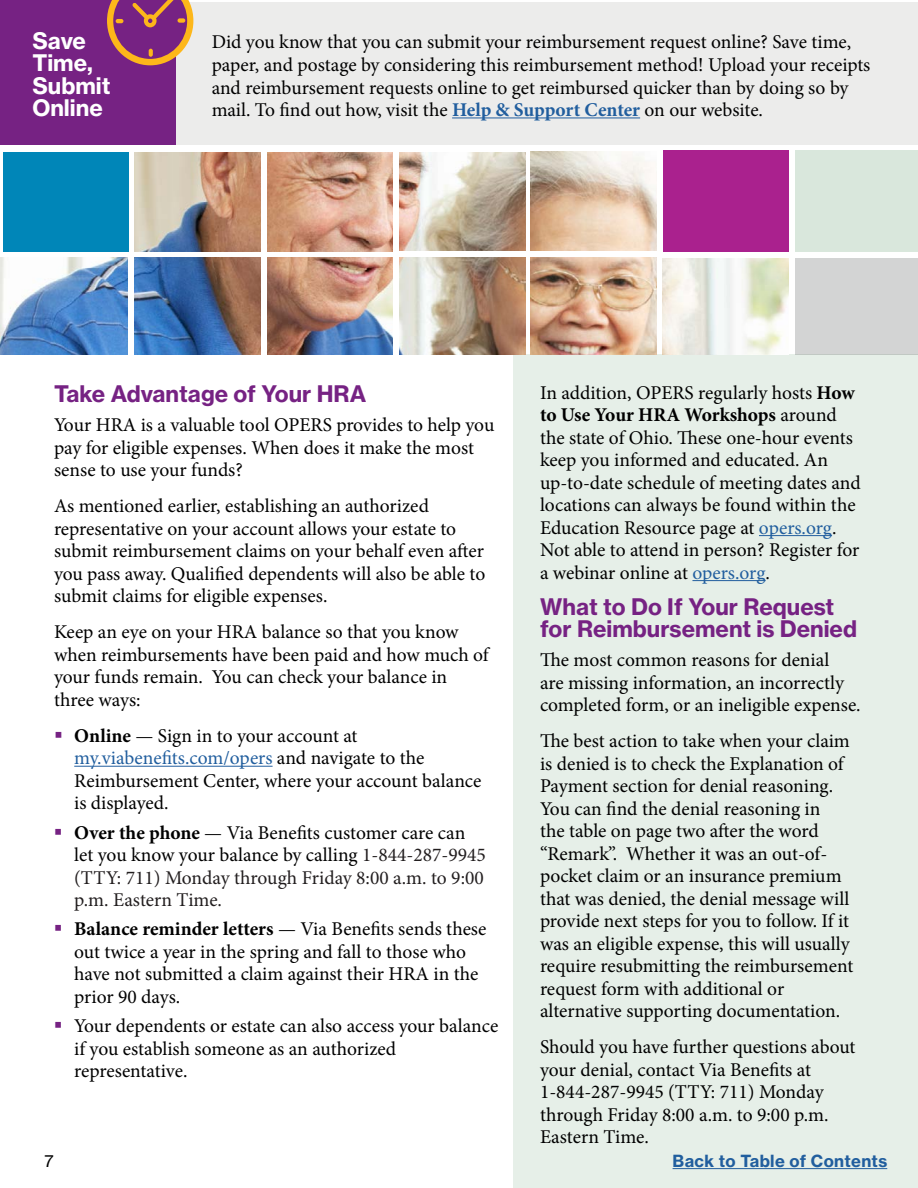
<style>
.page{position:relative;width:918px;height:1188px;background:#fff}
.page>*{position:absolute;margin:0;border:0;box-sizing:border-box;transform-origin:0 0}
.t1{font:22.5px/22.5px "N Haas Grotesk TX Std 75 Bd";color:#762283}
.t2{font:22.5px/22.5px "N Haas Grotesk TX Std 75 Bd";color:#fff}
.t3{font:19.5px/22.5px "Minion Pro";color:#000}
.t4{font:19.5px/22.5px "Minion Pro";color:#221e1f}
.t5{font:16.5px "N Haas Grotesk TX Std 75 Bd";letter-spacing:.02em;color:#215e9e}
.t6{font:16.5px "N Haas Grotesk TX Std 55 Rg";color:#000}
.s1{font-weight:700;color:#215e9e}
.s2{font-weight:700}
.s3{color:#215e9e}
.s4{font-weight:700;color:#000}
.s5{color:#000}
</style>
<div class="page">
<div style="left:513px;top:355px;width:405px;height:833px;background:#e6efe8"></div>
<div style="left:0;top:2px;width:918px;height:143px;background:#e8e8e7"></div>
<hr style="left:452px;top:117px;width:188px;height:1px;background:#215e9e">
<hr style="left:74px;top:766px;width:199px;height:1px;background:#215e9e">
<img style="left:0;top:257px;width:128px;height:98px">
<img style="left:267px;top:152px;width:126px;height:100px">
<img style="left:399px;top:152px;width:126px;height:98px">
<img style="left:531px;top:152px;width:126px;height:98px">
<img style="left:135px;top:152px;width:126px;height:100px">
<img style="left:267px;top:257px;width:126px;height:98px">
<img style="left:399px;top:257px;width:126px;height:98px">
<img style="left:531px;top:257px;width:126px;height:98px">
<div style="left:795px;top:259px;width:123px;height:96px;background:#d3d4d4"></div>
<div style="left:795px;top:151px;width:123px;height:101px;background:#d9e7dc"></div>
<div style="left:3px;top:152px;width:126px;height:100px;background:#0086b8"></div>
<img style="left:135px;top:257px;width:126px;height:98px">
<div style="left:663px;top:151px;width:125px;height:101px;background:#aa218e"></div>
<img style="left:663px;top:259px;width:125px;height:96px">
<hr style="left:759px;top:535px;width:73px;height:1px;background:#215e9e">
<hr style="left:692px;top:580px;width:74px;height:1px;background:#215e9e">
<div style="left:0;top:0;width:176px;height:144px;background:#762283"></div>
<svg style="left:107px;top:0;width:86px;height:65px"></svg>
<hr style="left:673px;top:1168px;width:214px;height:1px;background:#215e9e">
<p class="t2" style="left:32px;top:29px;width:80px">Save<br>Time,<br>Submit<br>Online</p>
<p class="t3" style="left:212px;top:31px;width:660px">Did you know that you can submit your reimbursement request online? Save time, paper, and postage by considering this reimbursement method! Upload your receipts and reimbursement requests online to get reimbursed quicker than by doing so by mail. To find out how, visit the <span class="s1">Help &amp; Support Center</span> on our website.</p>
<p class="t1" style="left:54px;top:383px;width:314px">Take Advantage of Your HRA</p>
<p class="t3" style="left:54px;top:414px;width:442px">Your HRA is a valuable tool OPERS provides to help you pay for eligible expenses. When does it make the most sense to use your funds?</p>
<p class="t3" style="left:54px;top:495px;width:433px">As mentioned earlier, establishing an authorized representative on your account allows your estate to submit reimbursement claims on your behalf even after you pass away. Qualified dependents will also be able to submit claims for eligible expenses.</p>
<p class="t3" style="left:54px;top:621px;width:436px">Keep an eye on your HRA balance so that you know when reimbursements have been paid and how much of your funds remain. You can check your balance in three ways:</p>
<p class="t3" style="left:74px;top:724px;width:409px"><span class="s2">Online</span> — Sign in to your account at <span class="s3">my.viabenefits.com/opers</span> and navigate to the Reimbursement Center, where your account balance is displayed.</p>
<p class="t4" style="left:74px;top:821px;width:413px"><span class="s4">Over the phone</span> <span class="s5">— Via Benefits customer care can let you know your balance by calling</span> 1-844-287-9945 (TTY: 711) Monday through Friday 8:00 a.m. to 9:00 p.m. Eastern Time.</p>
<p class="t3" style="left:74px;top:918px;width:414px"><span class="s2">Balance reminder letters</span> — Via Benefits sends these out twice a year in the spring and fall to those who have not submitted a claim against their HRA in the prior 90 days.</p>
<p class="t3" style="left:74px;top:1015px;width:426px">Your dependents or estate can also access your balance if you establish someone as an authorized representative.</p>
<p class="t3" style="left:540px;top:381px;width:322px">In addition, OPERS regularly hosts <span class="s2">How to Use Your HRA Workshops</span> around the state of Ohio. These one-hour events keep you informed and educated. An up-to-date schedule of meeting dates and locations can always be found within the Education Resource page at <span class="s3">opers.org</span>.<br>Not able to attend in person? Register for a webinar online at <span class="s3">opers.org</span>.</p>
<p class="t1" style="left:540px;top:595px;width:319px">What to Do If Your Request for Reimbursement is Denied</p>
<p class="t3" style="left:540px;top:649px;width:322px">The most common reasons for denial<br>are missing information, an incorrectly completed form, or an ineligible expense.</p>
<p class="t3" style="left:540px;top:730px;width:315px">The best action to take when your claim is denied is to check the Explanation of Payment section for denial reasoning.<br>You can find the denial reasoning in<br>the table on page two after the word “Remark”. Whether it was an out-of&shy;pocket claim or an insurance premium that was denied, the denial message will provide next steps for you to follow. If it was an eligible expense, this will usually require resubmitting the reimbursement request form with additional or alternative supporting documentation.</p>
<p class="t3" style="left:540px;top:1036px;width:317px">Should you have further questions about your denial, contact Via Benefits at<br>1-844-287-9945 (TTY: 711) Monday through Friday 8:00 a.m. to 9:00 p.m.<br>Eastern Time.</p>
<p class="t6" style="left:45px;top:1151px;width:11px">7</p>
<p class="t5" style="left:673px;top:1151px;width:216px">Back to Table of Contents</p>
</div>
